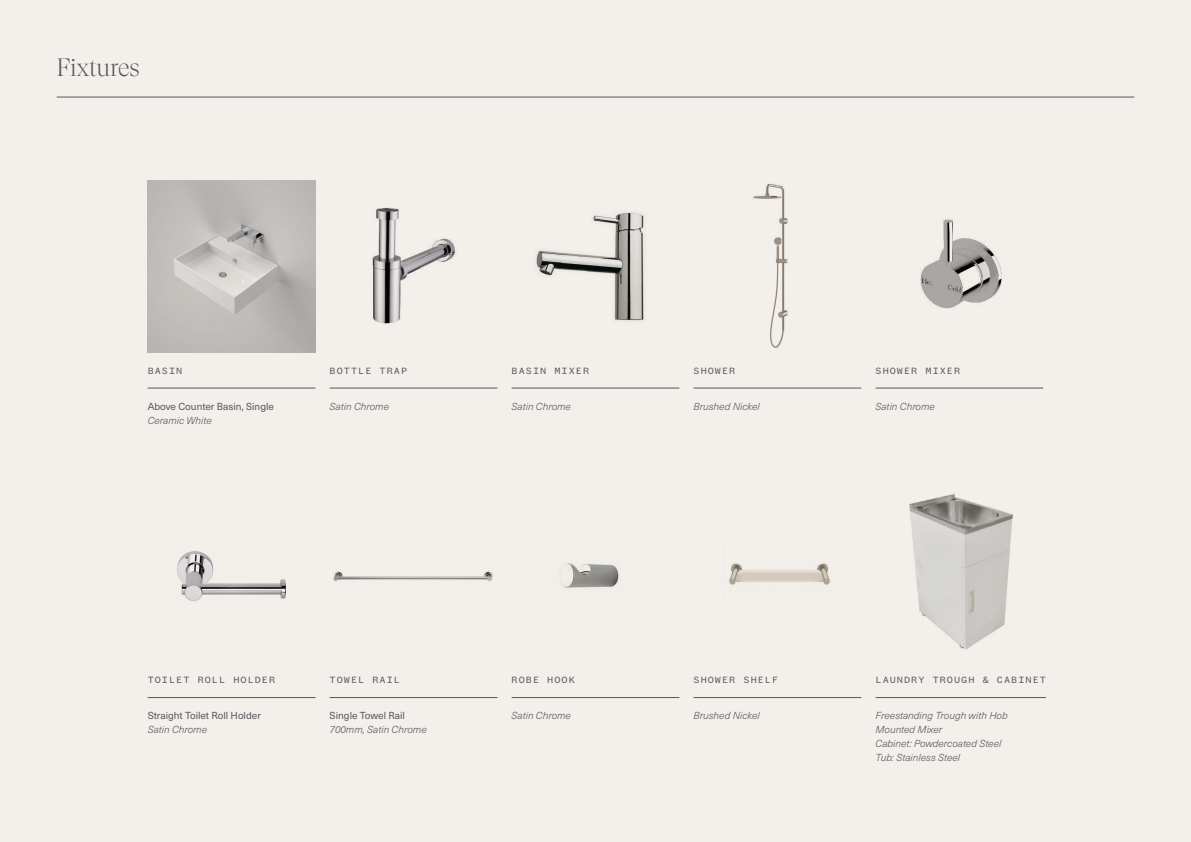
<style>
.page{position:relative;width:1191px;height:842px;background:#f3efeb}
.page>*{position:absolute;margin:0;border:0;box-sizing:border-box;transform-origin:0 0}
.Large_Serif{font:300 25px "GT Super Display";letter-spacing:-.01em;color:#57585a}
.t1{font:italic 300 10px/14px "Neue Haas Unica W1 G";color:#57585a}
.SUB_HEADING{font:10px "Founders Grotesk Mono";letter-spacing:.1em;color:#57585a}
.t2{font:10px/14px "Neue Haas Unica W1 G";color:#57585a}
.s1{font-weight:300;font-style:italic}
.s2{font-weight:400;font-style:normal}
</style>
<div class="page">
<hr style="left:57px;top:97px;width:1077px;height:1px;background:#57585a">
<hr style="left:148px;top:388px;width:167px;height:1px;background:#57585a">
<hr style="left:148px;top:697px;width:167px;height:1px;background:#57585a">
<hr style="left:330px;top:697px;width:167px;height:1px;background:#57585a">
<hr style="left:511px;top:697px;width:168px;height:1px;background:#57585a">
<hr style="left:693px;top:697px;width:168px;height:1px;background:#57585a">
<hr style="left:875px;top:697px;width:171px;height:1px;background:#57585a">
<hr style="left:330px;top:388px;width:167px;height:1px;background:#57585a">
<hr style="left:511px;top:388px;width:168px;height:1px;background:#57585a">
<hr style="left:693px;top:388px;width:168px;height:1px;background:#57585a">
<hr style="left:875px;top:388px;width:168px;height:1px;background:#57585a">
<img style="left:148px;top:180px;width:167px;height:172px">
<img style="left:177px;top:551px;width:109px;height:50px">
<img style="left:333px;top:571px;width:160px;height:10px">
<img style="left:560px;top:563px;width:59px;height:25px">
<img style="left:729px;top:563px;width:101px;height:22px">
<img style="left:909px;top:494px;width:104px;height:156px">
<img style="left:372px;top:207px;width:84px;height:117px">
<img style="left:536px;top:212px;width:108px;height:109px">
<img style="left:753px;top:183px;width:35px;height:165px">
<img style="left:920px;top:219px;width:82px;height:90px">
<p class="Large_Serif" style="left:57px;top:54px;width:85px">Fixtures</p>
<p class="SUB_HEADING" style="left:148px;top:365px;width:36px">BASIN</p>
<p class="t2" style="left:148px;top:399px;width:128px">Above Counter Basin, Single<br><span class="s1">Ceramic White</span></p>
<p class="SUB_HEADING" style="left:330px;top:365px;width:79px">BOTTLE TRAP</p>
<p class="SUB_HEADING" style="left:511px;top:365px;width:79px">BASIN MIXER</p>
<p class="SUB_HEADING" style="left:693px;top:365px;width:43px">SHOWER</p>
<p class="SUB_HEADING" style="left:875px;top:365px;width:86px">SHOWER MIXER</p>
<p class="t1" style="left:330px;top:399px;width:61px">Satin Chrome</p>
<p class="t1" style="left:511px;top:399px;width:61px">Satin Chrome</p>
<p class="t1" style="left:693px;top:399px;width:68px">Brushed Nickel</p>
<p class="t1" style="left:875px;top:399px;width:61px">Satin Chrome</p>
<p class="SUB_HEADING" style="left:148px;top:675px;width:129px">TOILET ROLL HOLDER</p>
<p class="SUB_HEADING" style="left:330px;top:675px;width:72px">TOWEL RAIL</p>
<p class="SUB_HEADING" style="left:511px;top:675px;width:65px">ROBE HOOK</p>
<p class="SUB_HEADING" style="left:693px;top:675px;width:86px">SHOWER SHELF</p>
<p class="SUB_HEADING" style="left:875px;top:675px;width:172px">LAUNDRY TROUGH &amp; CABINET</p>
<p class="t2" style="left:148px;top:708px;width:115px">Straight Toilet Roll Holder<br><span class="s1">Satin Chrome</span></p>
<p class="t1" style="left:330px;top:708px;width:99px"><span class="s2">Single Towel Rail<br></span>700mm, Satin Chrome</p>
<p class="t1" style="left:511px;top:708px;width:61px">Satin Chrome</p>
<p class="t1" style="left:693px;top:708px;width:68px">Brushed Nickel</p>
<p class="t1" style="left:875px;top:708px;width:134px">Freestanding Trough with Hob<br>Mounted Mixer</p>
<p class="t1" style="left:875px;top:736px;width:127px">Cabinet: Powdercoated Steel</p>
<p class="t1" style="left:875px;top:750px;width:86px">Tub: Stainless Steel</p>
</div>
